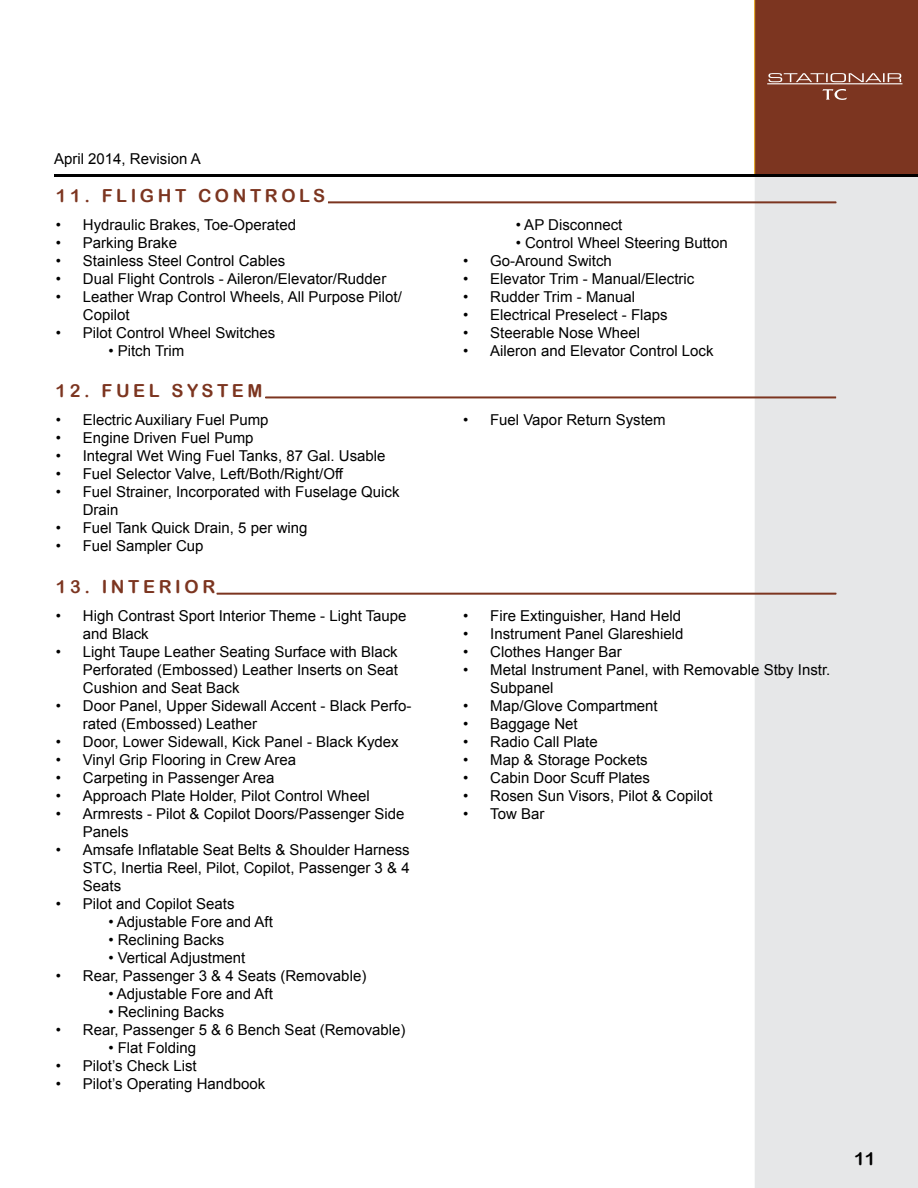
<style>
.page{position:relative;width:918px;height:1188px;background:#fff}
.page>*{position:absolute;margin:0;border:0;box-sizing:border-box;transform-origin:0 0}
.t1{font:18px "Arial Rounded MT Bold";letter-spacing:.2em;color:#7c3520}
.t2{font:18px "Arial Rounded MT Bold";color:#000}
.t3{font:15px/18px "Arial";color:#000}
</style>
<div class="page">
<div style="left:755px;top:177px;width:163px;height:1011px;background:#e6e7e8"></div>
<hr style="left:54px;top:174px;width:864px;height:3px;background:#000">
<div style="left:754px;top:0;width:164px;height:174px;background:#7c3520"></div>
<hr style="left:328px;top:202px;width:508px;height:1px;background:#7c3520">
<hr style="left:265px;top:397px;width:571px;height:1px;background:#7c3520">
<hr style="left:217px;top:593px;width:619px;height:1px;background:#7c3520">
<p class="t3" style="left:54px;top:150px;width:148px">April 2014, Revision A</p>
<p class="t1" style="left:56px;top:185px;width:58px">11. FLI</p>
<p class="t1" style="left:140px;top:185px;width:75px">GHT CONTROLS</p>
<p class="t3" style="left:56px;top:216px;width:242px">• Hydraulic Brakes, Toe-Operated</p>
<p class="t3" style="left:56px;top:234px;width:123px">• Parking Brake</p>
<p class="t3" style="left:56px;top:252px;width:231px">• Stainless Steel Control Cables</p>
<p class="t3" style="left:56px;top:270px;width:332px">• Dual Flight Controls - Aileron/Elevator/Rudder</p>
<p class="t3" style="left:83px;top:288px;width:321px;text-indent:-27px">• Leather Wrap Control Wheels, All Purpose Pilot/<br>Copilot</p>
<p class="t3" style="left:56px;top:324px;width:221px">• Pilot Control Wheel Switches</p>
<p class="t3" style="left:108px;top:342px;width:78px">• Pitch Trim</p>
<p class="t1" style="left:56px;top:380px;width:92px">12. F UEL</p>
<p class="t1" style="left:172px;top:380px;width:16px">SYSTEM</p>
<p class="t3" style="left:56px;top:411px;width:214px">• Electric Auxiliary Fuel Pump</p>
<p class="t3" style="left:56px;top:429px;width:199px">• Engine Driven Fuel Pump</p>
<p class="t3" style="left:56px;top:447px;width:331px">• Integral Wet Wing Fuel Tanks, 87 Gal. Usable</p>
<p class="t3" style="left:56px;top:465px;width:289px">• Fuel Selector Valve, Left/Both/Right/Off</p>
<p class="t3" style="left:83px;top:483px;width:318px;text-indent:-27px">• Fuel Strainer, Incorporated with Fuselage Quick<br>Drain</p>
<p class="t3" style="left:56px;top:519px;width:253px">• Fuel Tank Quick Drain, 5 per wing</p>
<p class="t3" style="left:56px;top:537px;width:149px">• Fuel Sampler Cup</p>
<p class="t1" style="left:56px;top:576px;width:61px">13. INTERIOR</p>
<p class="t3" style="left:83px;top:607px;width:325px;text-indent:-27px">• High Contrast Sport Interior Theme - Light Taupe and Black</p>
<p class="t3" style="left:83px;top:643px;width:317px;text-align:justify;text-indent:-27px">• Light Taupe Leather Seating Surface with Black Perforated (Embossed) Leather Inserts on Seat Cushion and Seat Back</p>
<p class="t3" style="left:83px;top:697px;width:330px;text-indent:-27px">• Door Panel, Upper Sidewall Accent - Black Perfo&shy;rated (Embossed) Leather</p>
<p class="t3" style="left:56px;top:733px;width:344px">• Door, Lower Sidewall, Kick Panel - Black Kydex</p>
<p class="t3" style="left:56px;top:751px;width:242px">• Vinyl Grip Flooring in Crew Area</p>
<p class="t3" style="left:56px;top:769px;width:220px">• Carpeting in Passenger Area</p>
<p class="t3" style="left:56px;top:787px;width:315px">• Approach Plate Holder, Pilot Control Wheel</p>
<p class="t3" style="left:83px;top:805px;width:323px;text-indent:-27px">• Armrests - Pilot &amp; Copilot Doors/Passenger Side<br>Panels</p>
<p class="t3" style="left:83px;top:841px;width:328px;text-align:justify;text-indent:-27px">• Amsafe Inflatable Seat Belts &amp; Shoulder Harness STC, Inertia Reel, Pilot, Copilot, Passenger 3 &amp; 4<br>Seats</p>
<p class="t3" style="left:56px;top:895px;width:180px">• Pilot and Copilot Seats</p>
<p class="t3" style="left:108px;top:913px;width:166px">• Adjustable Fore and Aft</p>
<p class="t3" style="left:108px;top:931px;width:118px">• Reclining Backs</p>
<p class="t3" style="left:108px;top:949px;width:138px">• Vertical Adjustment</p>
<p class="t3" style="left:56px;top:967px;width:312px">• Rear, Passenger 3 &amp; 4 Seats (Removable)</p>
<p class="t3" style="left:108px;top:985px;width:166px">• Adjustable Fore and Aft</p>
<p class="t3" style="left:108px;top:1003px;width:118px">• Reclining Backs</p>
<p class="t3" style="left:56px;top:1021px;width:351px">• Rear, Passenger 5 &amp; 6 Bench Seat (Removable)</p>
<p class="t3" style="left:108px;top:1039px;width:89px">• Flat Folding</p>
<p class="t3" style="left:56px;top:1057px;width:142px">• Pilot’s Check List</p>
<p class="t3" style="left:56px;top:1075px;width:211px">• Pilot’s Operating Handbook</p>
<p class="t3" style="left:516px;top:216px;width:108px">• AP Disconnect</p>
<p class="t3" style="left:516px;top:234px;width:214px">• Control Wheel Steering Button</p>
<p class="t3" style="left:463px;top:252px;width:150px">• Go-Around Switch</p>
<p class="t3" style="left:463px;top:270px;width:233px">• Elevator Trim - Manual/Electric</p>
<p class="t3" style="left:463px;top:288px;width:174px">• Rudder Trim - Manual</p>
<p class="t3" style="left:463px;top:306px;width:206px">• Electrical Preselect - Flaps</p>
<p class="t3" style="left:463px;top:324px;width:179px">• Steerable Nose Wheel</p>
<p class="t3" style="left:463px;top:342px;width:252px">• Aileron and Elevator Control Lock</p>
<p class="t3" style="left:463px;top:411px;width:204px">• Fuel Vapor Return System</p>
<p class="t3" style="left:463px;top:607px;width:219px">• Fire Extinguisher, Hand Held</p>
<p class="t3" style="left:463px;top:625px;width:222px">• Instrument Panel Glareshield</p>
<p class="t3" style="left:463px;top:643px;width:160px">• Clothes Hanger Bar</p>
<p class="t3" style="left:490px;top:661px;width:342px;text-indent:-27px">• Metal Instrument Panel, with Removable Stby Instr.<br>Subpanel</p>
<p class="t3" style="left:463px;top:697px;width:196px">• Map/Glove Compartment</p>
<p class="t3" style="left:463px;top:715px;width:116px">• Baggage Net</p>
<p class="t3" style="left:463px;top:733px;width:136px">• Radio Call Plate</p>
<p class="t3" style="left:463px;top:751px;width:186px">• Map &amp; Storage Pockets</p>
<p class="t3" style="left:463px;top:769px;width:188px">• Cabin Door Scuff Plates</p>
<p class="t3" style="left:463px;top:787px;width:251px">• Rosen Sun Visors, Pilot &amp; Copilot</p>
<p class="t3" style="left:463px;top:805px;width:83px">• Tow Bar</p>
<p class="t2" style="left:854px;top:1148px;width:23px">11</p>
</div>
